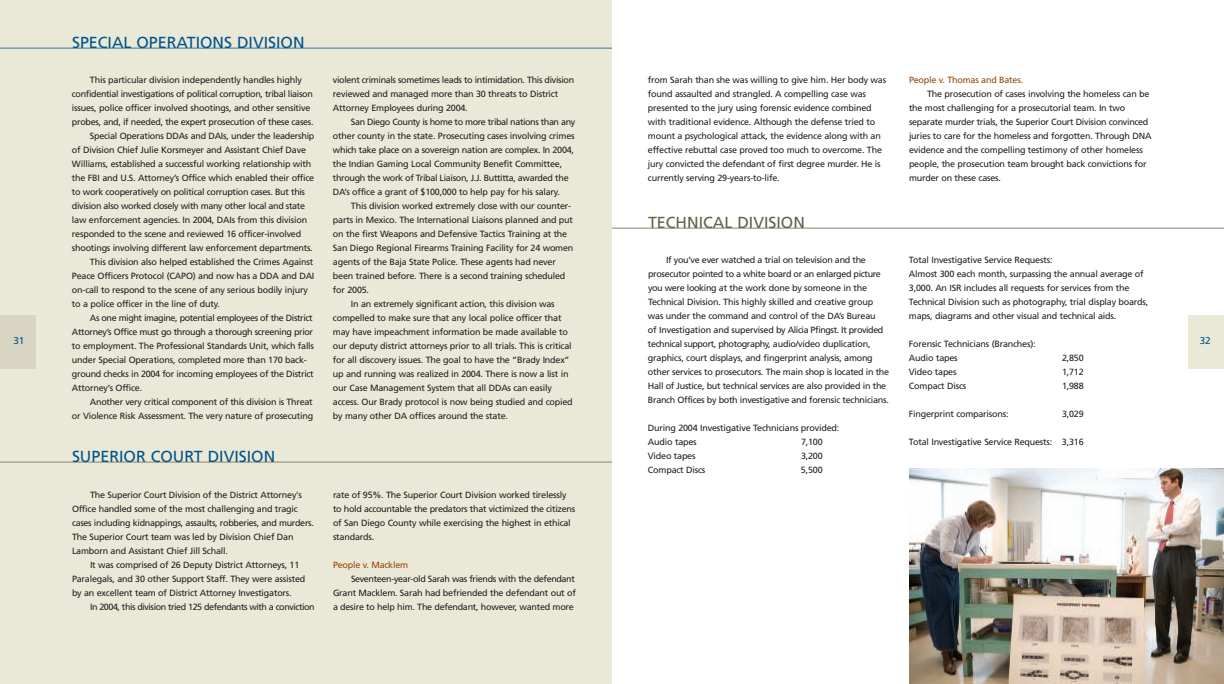
<style>
.page{position:relative;width:1224px;height:684px;background:#fff}
.page>*{position:absolute;margin:0;border:0;box-sizing:border-box;transform-origin:0 0}
.t1{font:16px "Frutiger";color:#00538d}
.t2{font:16px "Frutiger";color:#5f6343}
.t3{font:10px "Frutiger";color:#00538d}
.t4{font:9px/14px "Frutiger";letter-spacing:-.02em;color:#231f20}
.t5{font:9px "Frutiger";letter-spacing:-.04em;color:#231f20}
.t6{font:9px "Frutiger";letter-spacing:-.05em;color:#231f20}
.t7{font:9px "Frutiger";letter-spacing:-.045em;color:#231f20}
.t8{font:9px "Frutiger";letter-spacing:-.02em;color:#9a4606}
</style>
<div class="page">
<div style="left:0;top:0;width:612px;height:684px;background:#eae8d7"></div>
<div style="left:0;top:315px;width:36px;height:54px;background:#d8d6c2"></div>
<hr style="left:0;top:48px;width:612px;height:1px;background:#3875a9">
<hr style="left:0;top:462px;width:612px;height:1px;background:#89846a">
<img style="left:909px;top:468px;width:315px;height:216px">
<hr style="left:612px;top:228px;width:612px;height:1px;background:#89846a">
<div style="left:1188px;top:315px;width:36px;height:54px;background:#eae8d7"></div>
<p class="t3" style="left:14px;top:337px;width:12px">31</p>
<h1 class="t1" style="left:72px;top:36px;width:234px">SPECIAL OPERATIONS DIVISION</h1>
<p class="t4" style="left:90px;top:74px;width:214px">This particular division independently handles highly</p>
<p class="t5" style="left:72px;top:91px;width:242px">confidential investigations of political corruption, tribal liaison</p>
<p class="t4" style="left:72px;top:102px;width:240px">issues, police officer involved shootings, and other sensitive</p>
<p class="t4" style="left:72px;top:116px;width:243px">probes, and, if needed, the expert prosecution of these cases.</p>
<p class="t4" style="left:90px;top:130px;width:226px">Special Operations DDAs and DAIs, under the leadership</p>
<p class="t4" style="left:72px;top:144px;width:236px">of Division Chief Julie Korsmeyer and Assistant Chief Dave</p>
<p class="t4" style="left:72px;top:158px;width:241px">Williams, established a successful working relationship with</p>
<p class="t4" style="left:72px;top:172px;width:244px">the FBI and U.S. Attorney’s Office which enabled their office</p>
<p class="t4" style="left:72px;top:186px;width:235px">to work cooperatively on political corruption cases. But this</p>
<p class="t5" style="left:72px;top:203px;width:235px">division also worked closely with many other local and state</p>
<p class="t4" style="left:72px;top:214px;width:237px">law enforcement agencies. In 2004, DAIs from this division</p>
<p class="t4" style="left:72px;top:228px;width:231px">responded to the scene and reviewed 16 officer-involved</p>
<p class="t4" style="left:72px;top:242px;width:242px">shootings involving different law enforcement departments.</p>
<p class="t4" style="left:90px;top:256px;width:225px">This division also helped established the Crimes Against</p>
<p class="t4" style="left:72px;top:270px;width:244px">Peace Officers Protocol (CAPO) and now has a DDA and DAI</p>
<p class="t4" style="left:72px;top:284px;width:237px">on-call to respond to the scene of any serious bodily injury</p>
<p class="t4" style="left:72px;top:298px;width:149px">to a police officer in the line of duty.</p>
<p class="t7" style="left:90px;top:315px;width:224px">As one might imagine, potential employees of the District</p>
<p class="t5" style="left:72px;top:329px;width:243px">Attorney’s Office must go through a thorough screening prior</p>
<p class="t4" style="left:72px;top:340px;width:244px">to employment. The Professional Standards Unit, which falls</p>
<p class="t4" style="left:72px;top:354px;width:236px">under Special Operations, completed more than 170 back-</p>
<p class="t4" style="left:72px;top:368px;width:243px">ground checks in 2004 for incoming employees of the District</p>
<p class="t4" style="left:72px;top:382px;width:72px">Attorney’s Office.</p>
<p class="t4" style="left:90px;top:396px;width:224px">Another very critical component of this division is Threat</p>
<p class="t4" style="left:72px;top:410px;width:243px">or Violence Risk Assessment. The very nature of prosecuting</p>
<h1 class="t1" style="left:72px;top:450px;width:205px">SUPERIOR COURT DIVISION</h1>
<p class="t4" style="left:90px;top:488px;width:214px">The Superior Court Division of the District Attorney's</p>
<p class="t4" style="left:72px;top:502px;width:227px">Office handled some of the most challenging and tragic</p>
<p class="t4" style="left:72px;top:516px;width:243px">cases including kidnappings, assaults, robberies, and murders.</p>
<p class="t4" style="left:72px;top:530px;width:223px">The Superior Court team was led by Division Chief Dan</p>
<p class="t4" style="left:72px;top:544px;width:157px">Lamborn and Assistant Chief Jill Schall.</p>
<p class="t4" style="left:90px;top:558px;width:211px">It was comprised of 26 Deputy District Attorneys, 11</p>
<p class="t4" style="left:72px;top:572px;width:235px">Paralegals, and 30 other Support Staff. They were assisted</p>
<p class="t4" style="left:72px;top:586px;width:221px">by an excellent team of District Attorney Investigators.</p>
<p class="t6" style="left:90px;top:603px;width:226px">In 2004, this division tried 125 defendants with a conviction</p>
<p class="t4" style="left:333px;top:74px;width:243px">violent criminals sometimes leads to intimidation. This division reviewed and managed more than 30 threats to District<br>Attorney Employees during 2004.</p>
<p class="t4" style="left:333px;top:116px;width:244px;text-indent:18px">San Diego County is home to more tribal nations than any other county in the state. Prosecuting cases involving crimes which take place on a sovereign nation are complex. In 2004, the Indian Gaming Local Community Benefit Committee, through the work of Tribal Liaison, J.J. Buttitta, awarded the DA’s office a grant of $100,000 to help pay for his salary.</p>
<p class="t4" style="left:351px;top:200px;width:222px">This division worked extremely close with our counter-</p>
<p class="t4" style="left:333px;top:214px;width:242px">parts in Mexico. The International Liaisons planned and put</p>
<p class="t4" style="left:333px;top:228px;width:236px">on the first Weapons and Defensive Tactics Training at the</p>
<p class="t4" style="left:333px;top:242px;width:242px">San Diego Regional Firearms Training Facility for 24 women</p>
<p class="t4" style="left:333px;top:256px;width:224px">agents of the Baja State Police. These agents had never</p>
<p class="t4" style="left:333px;top:270px;width:234px">been trained before. There is a second training scheduled</p>
<p class="t4" style="left:333px;top:284px;width:38px">for 2005.</p>
<p class="t4" style="left:351px;top:298px;width:205px">In an extremely significant action, this division was</p>
<p class="t4" style="left:333px;top:312px;width:230px">compelled to make sure that any local police officer that</p>
<p class="t4" style="left:333px;top:326px;width:237px">may have impeachment information be made available to</p>
<p class="t4" style="left:333px;top:340px;width:240px">our deputy district attorneys prior to all trials. This is critical</p>
<p class="t4" style="left:333px;top:354px;width:238px">for all discovery issues. The goal to have the “Brady Index”</p>
<p class="t4" style="left:333px;top:368px;width:237px">up and running was realized in 2004. There is now a list in</p>
<p class="t4" style="left:333px;top:382px;width:220px">our Case Management System that all DDAs can easily</p>
<p class="t4" style="left:333px;top:396px;width:241px">access. Our Brady protocol is now being studied and copied</p>
<p class="t4" style="left:333px;top:410px;width:177px">by many other DA offices around the state.</p>
<p class="t4" style="left:333px;top:488px;width:244px">rate of 95%. The Superior Court Division worked tirelessly to hold accountable the predators that victimized the citizens of San Diego County while exercising the highest in ethical standards.</p>
<p class="t8" style="left:333px;top:561px;width:77px">People v. Macklem</p>
<p class="t4" style="left:333px;top:572px;width:244px;text-align:justify;text-indent:18px">Seventeen-year-old Sarah was friends with the defendant Grant Macklem. Sarah had befriended the defendant out of a desire to help him. The defendant, however, wanted more</p>
<p class="t4" style="left:648px;top:74px;width:240px">from Sarah than she was willing to give him. Her body was found assaulted and strangled. A compelling case was presented to the jury using forensic evidence combined with traditional evidence. Although the defense tried to mount a psychological attack, the evidence along with an effective rebuttal case proved too much to overcome. The jury convicted the defendant of first degree murder. He is currently serving 29-years-to-life.</p>
<h1 class="t2" style="left:648px;top:216px;width:158px">TECHNICAL DIVISION</h1>
<p class="t4" style="left:648px;top:253px;width:243px;text-indent:18px">If you’ve ever watched a trial on television and the prosecutor pointed to a white board or an enlarged picture you were looking at the work done by someone in the Technical Division. This highly skilled and creative group was under the command and control of the DA’s Bureau<br>of Investigation and supervised by Alicia Pfingst. It provided technical support, photography, audio/video duplication, graphics, court displays, and fingerprint analysis, among other services to prosecutors. The main shop is located in the Hall of Justice, but technical services are also provided in the Branch Offices by both investigative and forensic technicians.</p>
<p class="t4" style="left:648px;top:421px;width:193px">During 2004 Investigative Technicians provided:<br>Audio tapes</p>
<p class="t4" style="left:801px;top:435px;width:23px">7,100</p>
<p class="t4" style="left:648px;top:449px;width:49px">Video tapes</p>
<p class="t4" style="left:801px;top:449px;width:23px">3,200</p>
<p class="t4" style="left:648px;top:463px;width:59px">Compact Discs</p>
<p class="t4" style="left:801px;top:463px;width:23px">5,500</p>
<p class="t8" style="left:909px;top:76px;width:116px">People v. Thomas and Bates.</p>
<p class="t4" style="left:909px;top:88px;width:244px;text-indent:18px">The prosecution of cases involving the homeless can be the most challenging for a prosecutorial team. In two separate murder trials, the Superior Court Division convinced juries to care for the homeless and forgotten. Through DNA evidence and the compelling testimony of other homeless people, the prosecution team brought back convictions for murder on these cases.</p>
<p class="t4" style="left:909px;top:253px;width:241px">Total Investigative Service Requests:<br>Almost 300 each month, surpassing the annual average of 3,000. An ISR includes all requests for services from the Technical Division such as photography, trial display boards, maps, diagrams and other visual and technical aids.</p>
<p class="t4" style="left:909px;top:337px;width:128px">Forensic Technicians (Branches):<br>Audio tapes</p>
<p class="t4" style="left:1062px;top:351px;width:23px">2,850</p>
<p class="t4" style="left:909px;top:365px;width:49px">Video tapes</p>
<p class="t4" style="left:1062px;top:365px;width:23px">1,712</p>
<p class="t4" style="left:909px;top:379px;width:59px">Compact Discs</p>
<p class="t4" style="left:1062px;top:379px;width:23px">1,988</p>
<p class="t4" style="left:909px;top:407px;width:101px">Fingerprint comparisons:</p>
<p class="t4" style="left:1062px;top:407px;width:23px">3,029</p>
<p class="t4" style="left:909px;top:435px;width:176px">Total Investigative Service Requests: 3,316</p>
<p class="t3" style="left:1200px;top:337px;width:12px">32</p>
</div>
